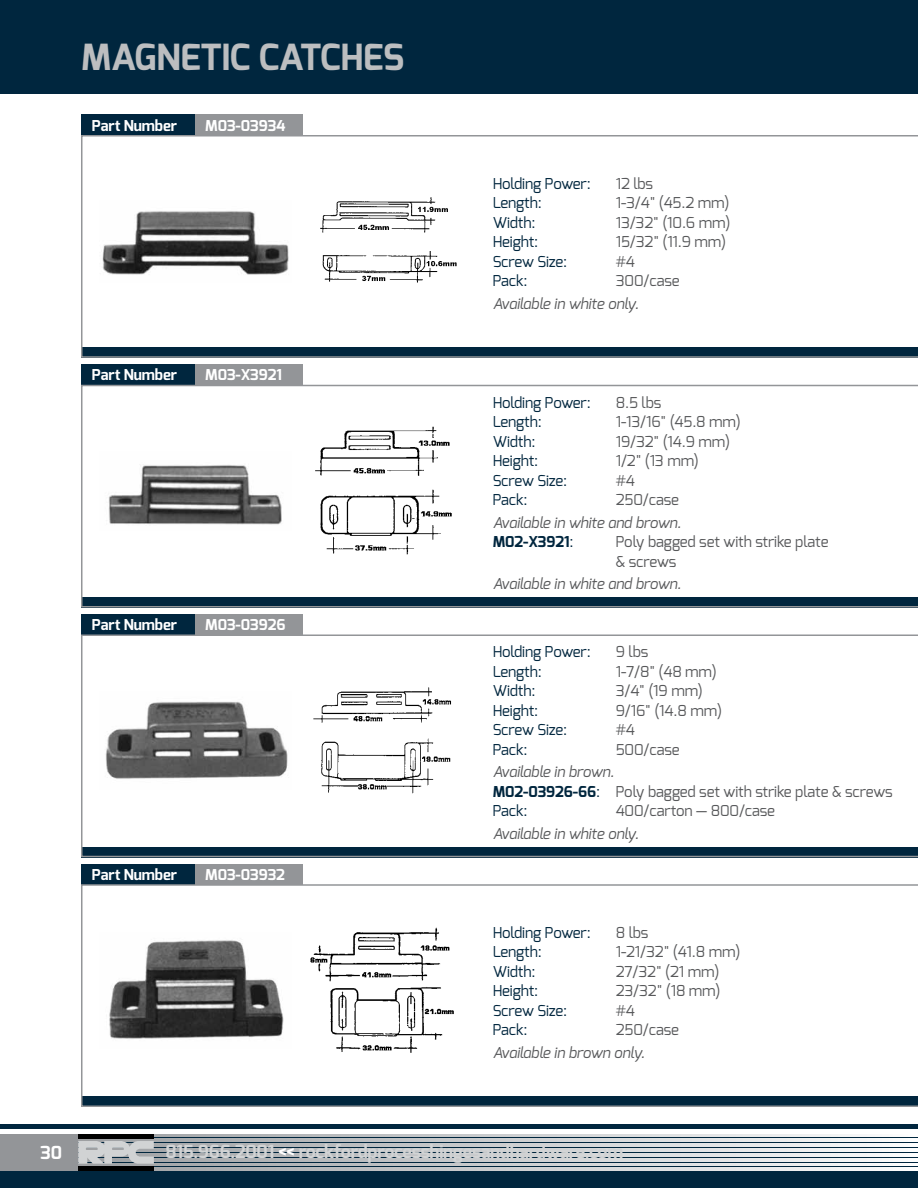
<style>
.page{position:relative;width:918px;height:1188px;background:#fff}
.page>*{position:absolute;margin:0;border:0;box-sizing:border-box;transform-origin:0 0}
.t1{font:700 36px "Exo";letter-spacing:-.01em;color:#bcbec0}
.t2{font:700 18px "Exo";letter-spacing:-.01em;color:#d1d3d4}
.t3{font:700 18px "Exo";color:#fff}
.t4{font:15px/19.5px "Exo";letter-spacing:-.01em;color:#58595b}
.t5{font:15px "Exo";letter-spacing:-.01em;color:#00263e}
.t6{font:italic 15px/19.5px "Exo";letter-spacing:-.01em;color:#58595b}
.t7{font:700 15px "Exo";letter-spacing:-.01em;color:#fff}
.s1{font-weight:700;font-style:normal;color:#00263e}
.s2{font-style:normal;color:#00263e}
.s3{font-style:italic}
.s4{font-weight:700;color:#00263e}
.s5{color:#00263e}
.s6{color:#fff}
</style>
<div class="page">
<svg style="left:0;top:1137px;width:918px;height:51px;background:#2e4c5f"></svg>
<svg style="left:154px;top:1134px;width:699px;height:3px;background:#cccdcf"></svg>
<svg style="left:78px;top:1139px;width:840px;height:3px;background:#cdced0"></svg>
<svg style="left:154px;top:1144px;width:764px;height:2px"></svg>
<svg style="left:154px;top:1149px;width:764px;height:2px"></svg>
<svg style="left:78px;top:1163px;width:840px;height:3px;background:#cdced0"></svg>
<svg style="left:154px;top:1168px;width:764px;height:3px"></svg>
<svg style="left:154px;top:1153px;width:764px;height:3px"></svg>
<svg style="left:154px;top:1158px;width:764px;height:3px"></svg>
<svg style="left:78px;top:1141px;width:76px;height:23px;background:#bcc0c3"></svg>
<div style="left:78px;top:1134px;width:76px;height:5px;background:#000"></div>
<div style="left:78px;top:1166px;width:76px;height:5px;background:#000"></div>
<div style="left:0;top:1134px;width:78px;height:37px;background:#939598"></div>
<div style="left:0;top:1124px;width:918px;height:5px;background:#00263e"></div>
<div style="left:0;top:0;width:918px;height:94px;background:#00263e"></div>
<img style="left:102px;top:211px;width:187px;height:64px">
<img style="left:109px;top:940px;width:175px;height:99px">
<img style="left:108px;top:465px;width:174px;height:60px">
<img style="left:105px;top:701px;width:183px;height:78px">
<img style="left:320px;top:197px;width:137px;height:86px">
<img style="left:310px;top:927px;width:144px;height:126px">
<img style="left:315px;top:426px;width:137px;height:129px">
<img style="left:313px;top:687px;width:138px;height:107px">
<div style="left:81px;top:1097px;width:837px;height:10px;background:#00263e"></div>
<div style="left:81px;top:847px;width:837px;height:10px;background:#00263e"></div>
<div style="left:81px;top:597px;width:837px;height:11px;background:#00263e"></div>
<div style="left:81px;top:347px;width:837px;height:11px;background:#00263e"></div>
<div style="left:81px;top:115px;width:114px;height:20px;background:#00263e"></div>
<div style="left:195px;top:115px;width:108px;height:20px;background:#939598"></div>
<div style="left:81px;top:135px;width:837px;height:223px;border:2px solid #939598"></div>
<div style="left:81px;top:364px;width:114px;height:21px;background:#00263e"></div>
<div style="left:195px;top:364px;width:108px;height:21px;background:#939598"></div>
<div style="left:81px;top:385px;width:837px;height:223px;border:2px solid #939598"></div>
<div style="left:81px;top:614px;width:114px;height:20px;background:#00263e"></div>
<div style="left:195px;top:614px;width:108px;height:20px;background:#939598"></div>
<div style="left:81px;top:634px;width:837px;height:223px;border:2px solid #939598"></div>
<div style="left:81px;top:864px;width:114px;height:20px;background:#00263e"></div>
<div style="left:195px;top:864px;width:108px;height:20px;background:#939598"></div>
<div style="left:81px;top:884px;width:837px;height:223px;border:2px solid #939598"></div>
<h1 class="t1" style="left:81px;top:34px;width:325px">MAGNETIC CATCHES</h1>
<p class="t7" style="left:92px;top:116px;width:87px">Part Number</p>
<p class="t7" style="left:205px;top:116px;width:82px">M03-03934</p>
<p class="t7" style="left:92px;top:365px;width:87px">Part Number</p>
<p class="t7" style="left:205px;top:365px;width:78px">M03-X3921</p>
<p class="t7" style="left:92px;top:615px;width:87px">Part Number</p>
<p class="t7" style="left:205px;top:615px;width:82px">M03-03926</p>
<p class="t7" style="left:92px;top:865px;width:87px">Part Number</p>
<p class="t7" style="left:205px;top:865px;width:81px">M03-03932</p>
<p class="t5" style="left:493px;top:174px;width:100px">Holding Power:</p>
<p class="t4" style="left:616px;top:173px;width:39px">12 lbs</p>
<p class="t5" style="left:493px;top:193px;width:51px">Length:</p>
<p class="t4" style="left:616px;top:193px;width:115px">1-3/4" (45.2 mm)</p>
<p class="t5" style="left:493px;top:213px;width:44px">Width:</p>
<p class="t4" style="left:616px;top:212px;width:116px">13/32" (10.6 mm)</p>
<p class="t5" style="left:493px;top:232px;width:47px">Height:</p>
<p class="t4" style="left:616px;top:232px;width:112px">15/32" (11.9 mm)</p>
<p class="t5" style="left:493px;top:252px;width:76px">Screw Size:</p>
<p class="t4" style="left:616px;top:251px;width:21px">#4</p>
<p class="t5" style="left:493px;top:271px;width:36px">Pack:</p>
<p class="t4" style="left:616px;top:271px;width:65px">300/case</p>
<p class="t6" style="left:493px;top:293px;width:148px">Available in white only.</p>
<p class="t5" style="left:493px;top:393px;width:100px">Holding Power:</p>
<p class="t4" style="left:616px;top:392px;width:47px">8.5 lbs</p>
<p class="t5" style="left:493px;top:412px;width:51px">Length:</p>
<p class="t4" style="left:616px;top:412px;width:127px">1-13/16" (45.8 mm)</p>
<p class="t5" style="left:493px;top:432px;width:44px">Width:</p>
<p class="t4" style="left:616px;top:431px;width:116px">19/32" (14.9 mm)</p>
<p class="t5" style="left:493px;top:451px;width:47px">Height:</p>
<p class="t4" style="left:616px;top:451px;width:85px">1/2" (13 mm)</p>
<p class="t5" style="left:493px;top:471px;width:76px">Screw Size:</p>
<p class="t4" style="left:616px;top:470px;width:21px">#4</p>
<p class="t5" style="left:493px;top:490px;width:36px">Pack:</p>
<p class="t4" style="left:616px;top:490px;width:65px">250/case</p>
<p class="t6" style="left:493px;top:512px;width:190px">Available in white and brown.<br><span class="s1">M02-X3921</span><span class="s2">:</span></p>
<p class="t4" style="left:616px;top:532px;width:214px">Poly bagged set with strike plate &amp; screws</p>
<p class="t6" style="left:493px;top:574px;width:190px">Available in white and brown.</p>
<p class="t5" style="left:493px;top:642px;width:100px">Holding Power:</p>
<p class="t4" style="left:616px;top:642px;width:34px">9 lbs</p>
<p class="t5" style="left:493px;top:662px;width:51px">Length:</p>
<p class="t4" style="left:616px;top:662px;width:103px">1-7/8" (48 mm)</p>
<p class="t5" style="left:493px;top:681px;width:44px">Width:</p>
<p class="t4" style="left:616px;top:681px;width:89px">3/4" (19 mm)</p>
<p class="t5" style="left:493px;top:701px;width:47px">Height:</p>
<p class="t4" style="left:616px;top:701px;width:108px">9/16" (14.8 mm)</p>
<p class="t5" style="left:493px;top:720px;width:76px">Screw Size:</p>
<p class="t4" style="left:616px;top:720px;width:21px">#4</p>
<p class="t5" style="left:493px;top:740px;width:36px">Pack:</p>
<p class="t4" style="left:616px;top:740px;width:66px">500/case</p>
<p class="t4" style="left:493px;top:762px;width:401px"><span class="s3">Available in brown.<br></span><span class="s4">M02-03926-66</span><span class="s5">:</span> Poly bagged set with strike plate &amp; screws<br><span class="s5">Pack:</span></p>
<p class="t4" style="left:616px;top:801px;width:161px">400/carton — 800/case</p>
<p class="t6" style="left:493px;top:824px;width:148px">Available in white only.</p>
<p class="t5" style="left:493px;top:923px;width:100px">Holding Power:</p>
<p class="t4" style="left:616px;top:923px;width:34px">8 lbs</p>
<p class="t5" style="left:493px;top:942px;width:51px">Length:</p>
<p class="t4" style="left:616px;top:942px;width:126px">1-21/32" (41.8 mm)</p>
<p class="t5" style="left:493px;top:962px;width:44px">Width:</p>
<p class="t4" style="left:616px;top:962px;width:105px">27/32" (21 mm)</p>
<p class="t5" style="left:493px;top:981px;width:47px">Height:</p>
<p class="t4" style="left:616px;top:981px;width:106px">23/32" (18 mm)</p>
<p class="t5" style="left:493px;top:1001px;width:76px">Screw Size:</p>
<p class="t4" style="left:616px;top:1001px;width:21px">#4</p>
<p class="t5" style="left:493px;top:1020px;width:36px">Pack:</p>
<p class="t4" style="left:616px;top:1020px;width:65px">250/case</p>
<p class="t6" style="left:493px;top:1043px;width:154px">Available in brown only.</p>
<p class="t3" style="left:40px;top:1141px;width:23px">30</p>
<p class="t2" style="left:166px;top:1140px;width:459px">815.966.2001 <span class="s6">&lt;&lt;</span> rockfordprocesshingesandhardware.com</p>
</div>
